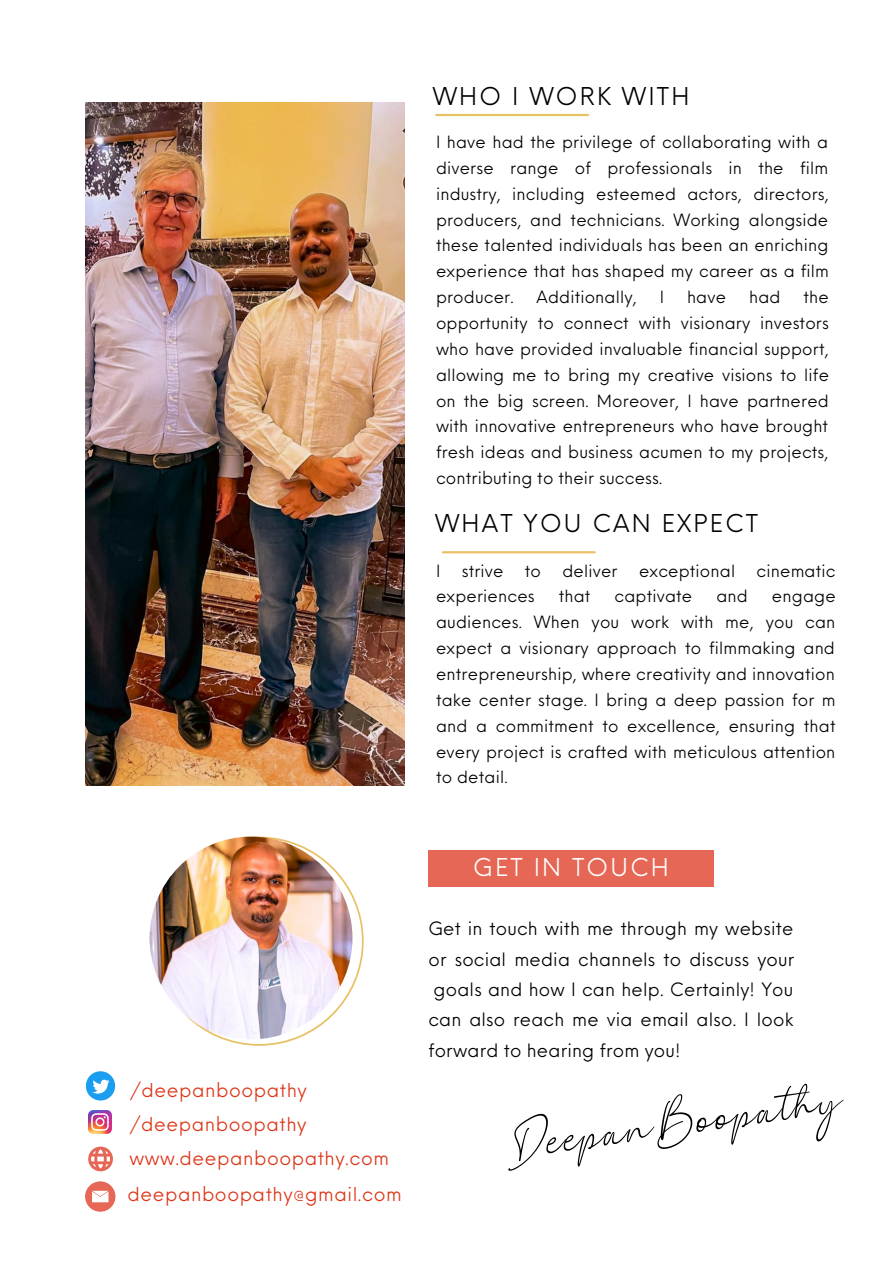
<style>
.page{position:relative;width:893px;height:1264px;background:#fff}
.page>*{position:absolute;margin:0;border:0;box-sizing:border-box;transform-origin:0 0}
.t1{font:107.25px "The Bigmaker";color:#000}
.t2{font:24px "Neue Einstellung";letter-spacing:.09em;color:#000}
.t3{font:24px "Neue Einstellung";letter-spacing:.09em;color:#fff}
.t4{font:18.75px "Neue Einstellung";letter-spacing:.03em;color:#dd3416}
.t5{font:18px/30.3px "Neue Einstellung";letter-spacing:.01em;color:#000;text-align:justify}
.t6{font:16.5px/25.8px "Neue Einstellung";letter-spacing:.01em;color:#000;text-align:justify}
</style>
<div class="page">
<hr style="left:443px;top:551px;width:151px;height:2px;background:#e8c167">
<img style="left:85px;top:103px;width:319px;height:682px">
<svg style="left:154px;top:836px;width:209px;height:209px"></svg>
<img style="left:150px;top:836px;width:202px;height:203px;border-radius:50%">
<hr style="left:436px;top:114px;width:152px;height:2px;background:#e8c167">
<div style="left:428px;top:850px;width:285px;height:36px;background:#e66756"></div>
<svg style="left:88px;top:1146px;width:25px;height:25px"></svg>
<div style="left:85px;top:1181px;width:30px;height:30px;background:#e66756;border-radius:50%"></div>
<svg style="left:92px;top:1190px;width:16px;height:12px"></svg>
<img style="left:89px;top:1110px;width:23px;height:23px">
<svg style="left:86px;top:1071px;width:29px;height:29px"></svg>
<p class="t2" style="left:432px;top:75px;width:258px">WHO I WORK WITH</p>
<p class="t6" style="left:436px;top:127px;width:394px">I have had the privilege of collaborating with a diverse range of professionals in the film industry, including esteemed actors, directors, producers, and technicians. Working alongside these talented individuals has been an enriching experience that has shaped my career as a film producer.</p>
<p class="t6" style="left:536px;top:282px;width:102px">Additionally,</p>
<p class="t6" style="left:659px;top:282px;width:6px">I</p>
<p class="t6" style="left:687px;top:282px;width:41px">have</p>
<p class="t6" style="left:749px;top:282px;width:33px">had</p>
<p class="t6" style="left:436px;top:282px;width:394px;text-indent:367px">the opportunity to connect with visionary investors who have provided invaluable financial support, allowing me to bring my creative visions to life on the big screen. Moreover, I have partnered with innovative entrepreneurs who have brought fresh ideas and business acumen to my projects, contributing to their success.</p>
<p class="t2" style="left:435px;top:502px;width:324px">WHAT YOU CAN EXPECT</p>
<p class="t6" style="left:436px;top:556px;width:6px">I</p>
<p class="t6" style="left:461px;top:556px;width:43px">strive</p>
<p class="t6" style="left:525px;top:556px;width:18px">to</p>
<p class="t6" style="left:562px;top:556px;width:57px">deliver</p>
<p class="t6" style="left:639px;top:556px;width:98px">exceptional</p>
<p class="t6" style="left:756px;top:556px;width:80px">cinematic</p>
<p class="t6" style="left:436px;top:582px;width:100px">experiences</p>
<p class="t6" style="left:558px;top:582px;width:33px">that</p>
<p class="t6" style="left:614px;top:582px;width:79px">captivate</p>
<p class="t6" style="left:716px;top:582px;width:33px">and</p>
<p class="t6" style="left:436px;top:582px;width:401px;text-indent:336px">engage audiences. When you work with me, you can expect a visionary approach to filmmaking and entrepreneurship, where creativity and innovation take center stage. I bring a deep passion for m and a commitment to excellence, ensuring that every project is crafted with meticulous attention to detail.</p>
<p class="t3" style="left:473px;top:846px;width:197px">GET IN TOUCH</p>
<p class="t5" style="left:428px;top:911px;width:367px">Get in touch with me through my website or social media channels to discuss your goals and how I can help. Certainly! You can also reach me via email also. I look forward to hearing from you!</p>
<p class="t4" style="left:130px;top:1073px;width:178px">/deepanboopathy</p>
<p class="t1" style="left:498px;top:1095px;width:342px;rotate:-8deg">DeepanBoopathy</p>
<p class="t4" style="left:130px;top:1106px;width:178px">/deepanboopathy</p>
<p class="t4" style="left:129px;top:1140px;width:261px">www.deepanboopathy.com</p>
<p class="t4" style="left:127px;top:1176px;width:276px">deepanboopathy@gmail.com</p>
</div>
